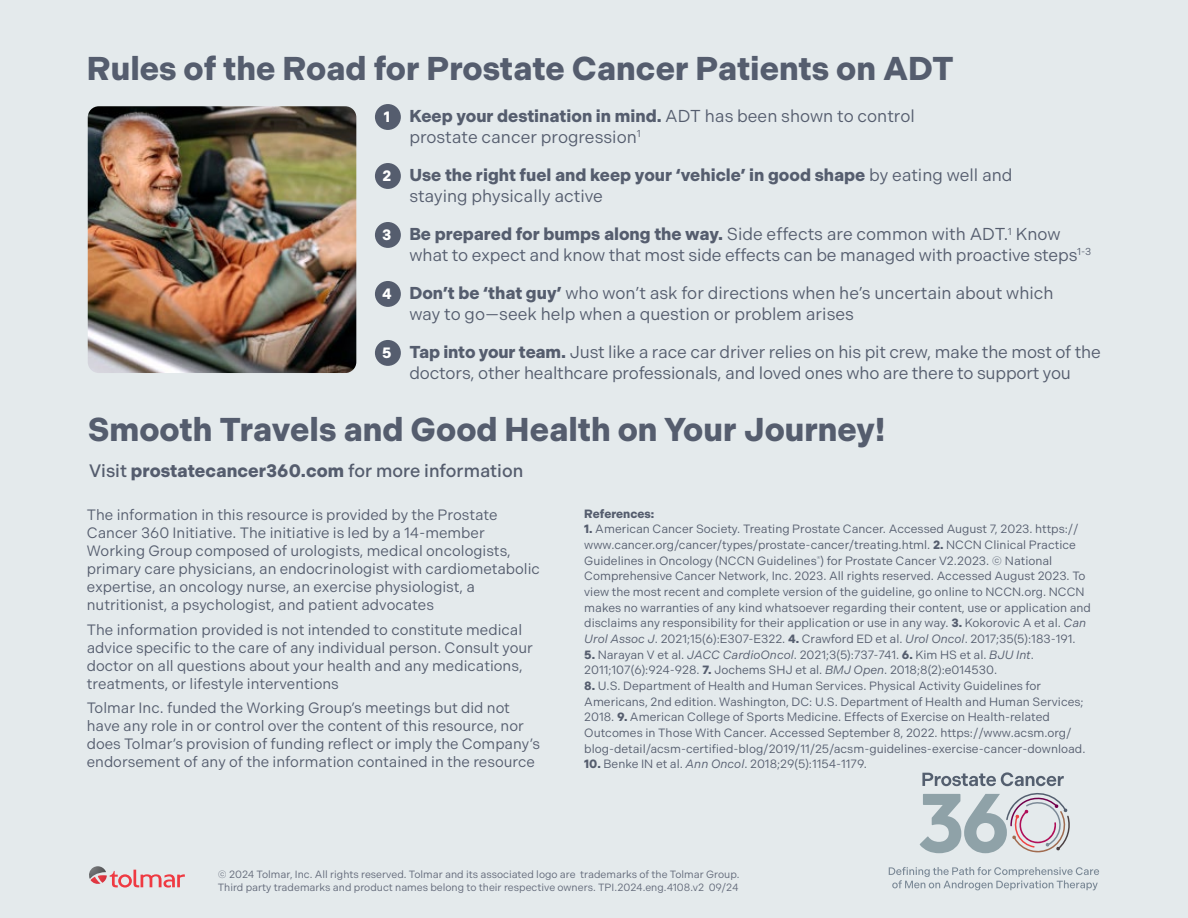
<style>
.page{position:relative;width:1188px;height:918px;background:#e4eaec}
.page>*{position:absolute;margin:0;border:0;box-sizing:border-box;transform-origin:0 0}
.t1{font:700 33px "Indivisible";color:#555d6e}
.t2{font:500 18px "Indivisible";color:#555d6e}
.t3{font:17.25px/20.7px "Indivisible";letter-spacing:-.01em;color:#555d6e}
.t4{font:700 17.25px/20.7px "Indivisible";color:#555d6e}
.t5{font:15px/18px "Indivisible";color:#555d6e}
.t6{font:12px/15.6px "Indivisible";color:#555d6e}
.t7{font:700 12px "Indivisible";color:#555d6e}
.t8{font:10.5px/13.5px "Indivisible";color:#616878}
.s1{font-weight:700;font-size:15px;color:#fff}
.s2{font-weight:700}
.s3{font-size:15px;color:#fff}
.s4{font-weight:400}
.s5{font-style:italic}
</style>
<div class="page">
<svg style="left:89px;top:866px;width:96px;height:22px"></svg>
<svg style="left:889px;top:867px;width:210px;height:23px"></svg>
<svg style="left:920px;top:772px;width:150px;height:81px"></svg>
<div style="left:375px;top:104px;width:26px;height:26px;background:#555d6e;border-radius:50%"></div>
<div style="left:375px;top:163px;width:26px;height:26px;background:#555d6e;border-radius:50%"></div>
<div style="left:375px;top:222px;width:26px;height:26px;background:#555d6e;border-radius:50%"></div>
<div style="left:375px;top:281px;width:26px;height:26px;background:#555d6e;border-radius:50%"></div>
<div style="left:375px;top:340px;width:26px;height:26px;background:#555d6e;border-radius:50%"></div>
<img style="left:88px;top:106px;width:268px;height:267px">
<h1 class="t1" style="left:87px;top:49px;width:869px">Rules of the Road for Prostate Cancer Patients on ADT</h1>
<h3 class="t3" style="left:409px;top:106px;width:507px;text-indent:-26px"><span class="s1">1</span> <span class="s2">Keep your destination in mind.</span> ADT has been shown to control prostate cancer progression<sup>1</sup></h3>
<h3 class="t4" style="left:409px;top:165px;width:605px;text-indent:-27px"><span class="s3">2</span> Use the right fuel and keep your ‘vehicle’ in good shape <span class="s4">by eating well and staying physically active</span></h3>
<h3 class="t3" style="left:409px;top:224px;width:683px;text-indent:-27px"><span class="s1">3</span> <span class="s2">Be prepared for bumps along the way.</span> Side effects are common with ADT.<sup>1</sup> Know what to expect and know that most side effects can be managed with proactive steps<sup>1-3</sup></h3>
<h3 class="t3" style="left:409px;top:283px;width:646px;text-indent:-27px"><span class="s1">4</span> <span class="s2">Don’t be ‘that guy’</span> who won’t ask for directions when he’s uncertain about which way to go—seek help when a question or problem arises</h3>
<h3 class="t3" style="left:382px;top:342px;width:720px;text-align:center"><span class="s1">5</span> <span class="s2">Tap into your team.</span> Just like a race car driver relies on his pit crew, make the most of the doctors, other healthcare professionals, and loved ones who are there to support you</h3>
<h1 class="t1" style="left:88px;top:411px;width:799px">Smooth Travels and Good Health on Your Journey!</h1>
<h2 class="t2" style="left:89px;top:461px;width:436px">Visit <span class="s2">prostatecancer360.com</span> for more information</h2>
<p class="t5" style="left:87px;top:506px;width:455px">The information in this resource is provided by the Prostate Cancer 360 Initiative. The initiative is led by a 14-member Working Group composed of urologists, medical oncologists, primary care physicians, an endocrinologist with cardiometabolic expertise, an oncology nurse, an exercise physiologist, a nutritionist, a psychologist, and patient advocates</p>
<p class="t5" style="left:87px;top:621px;width:448px">The information provided is not intended to constitute medical advice specific to the care of any individual person. Consult your doctor on all questions about your health and any medications, treatments, or lifestyle interventions</p>
<p class="t5" style="left:87px;top:699px;width:455px">Tolmar Inc. funded the Working Group’s meetings but did not have any role in or control over the content of this resource, nor does Tolmar’s provision of funding reflect or imply the Company’s endorsement of any of the information contained in the resource</p>
<p class="t7" style="left:584px;top:507px;width:72px">References:</p>
<p class="t6" style="left:584px;top:522px;width:508px"><span class="s2">1.</span> American Cancer Society. Treating Prostate Cancer. Accessed August 7, 2023. https:// www.cancer.org/cancer/types/prostate-cancer/treating.html. <span class="s2">2.</span> NCCN Clinical Practice Guidelines in Oncology (NCCN Guidelines<sup>®</sup>) for Prostate Cancer V2.2023. © National Comprehensive Cancer Network, Inc. 2023. All rights reserved. Accessed August 2023. To view the most recent and complete version of the guideline, go online to NCCN.org. NCCN makes no warranties of any kind whatsoever regarding their content, use or application and disclaims any responsibility for their application or use in any way. <span class="s2">3.</span> Kokorovic A et al. <span class="s5">Can Urol Assoc J</span>. 2021;15(6):E307-E322. <span class="s2">4.</span> Crawford ED et al. <span class="s5">Urol Oncol</span>. 2017;35(5):183-191.</p>
<p class="t6" style="left:584px;top:647px;width:451px"><span class="s2">5.</span> Narayan V et al. <span class="s5">JACC CardioOncol</span>. 2021;3(5):737-741. <span class="s2">6.</span> Kim HS et al. <span class="s5">BJU Int</span>.<br>2011;107(6):924-928. <span class="s2">7.</span> Jochems SHJ et al. <span class="s5">BMJ Open</span>. 2018;8(2):e014530.</p>
<p class="t6" style="left:584px;top:678px;width:503px"><span class="s2">8.</span> U.S. Department of Health and Human Services. Physical Activity Guidelines for Americans, 2nd edition. Washington, DC: U.S. Department of Health and Human Services; 2018. <span class="s2">9.</span> American College of Sports Medicine. Effects of Exercise on Health-related Outcomes in Those With Cancer. Accessed September 8, 2022. https://www.acsm.org/ blog-detail/acsm-certified-blog/2019/11/25/acsm-guidelines-exercise-cancer-download.</p>
<p class="t6" style="left:584px;top:757px;width:284px"><span class="s2">10.</span> Benke IN et al. <span class="s5">Ann Oncol</span>. 2018;29(5):1154-1179.</p>
<p class="t8" style="left:218px;top:867px;width:523px">© 2024 Tolmar, Inc. All rights reserved. Tolmar and its associated logo are trademarks of the Tolmar Group.<br>Third party trademarks and product names belong to their respective owners. TPI.2024.eng.4108.v2 09/24</p>
</div>
